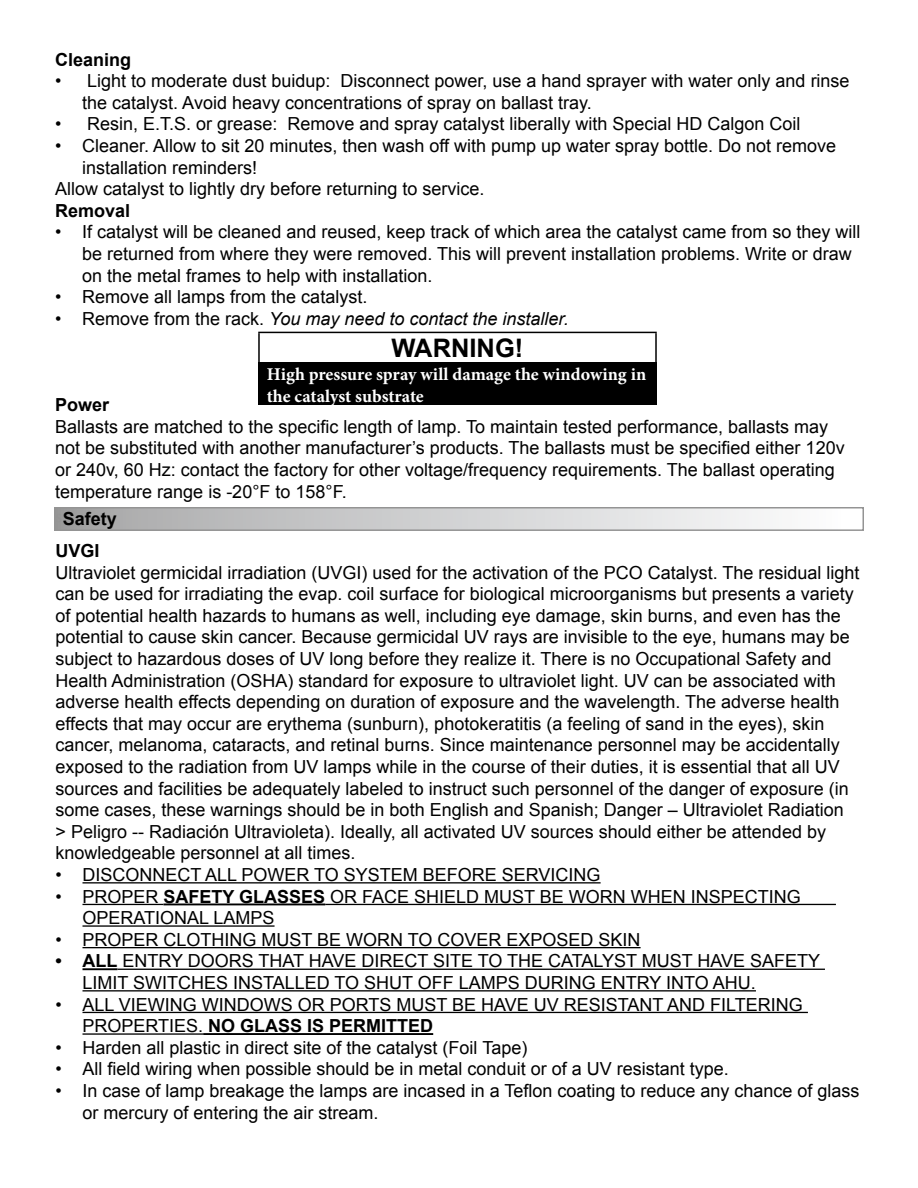
<style>
.page{position:relative;width:918px;height:1188px;background:#fff}
.page>*{position:absolute;margin:0;border:0;box-sizing:border-box;transform-origin:0 0}
.t1{font:700 25.5px "Arial";color:#000}
.t2{font:18px/21.6px "Arial";color:#000}
.t3{font:700 18px/21.6px "Minion Pro";color:#fff}
.t4{font:italic 18px "Arial";color:#000}
.t5{font:700 18px "Arial";color:#000}
.s1{font-style:normal}
.s2{font-weight:700}
</style>
<div class="page">
<div style="left:55px;top:508px;width:808px;height:22px;background:linear-gradient(to right,#a4a5a6,#fff)"></div>
<hr style="left:82px;top:882px;width:519px;height:2px;background:#000">
<hr style="left:82px;top:904px;width:82px;height:1px;background:#000">
<hr style="left:164px;top:904px;width:161px;height:1px;background:#000">
<hr style="left:325px;top:904px;width:511px;height:1px;background:#000">
<hr style="left:82px;top:925px;width:193px;height:2px;background:#000">
<hr style="left:82px;top:947px;width:559px;height:1px;background:#000">
<hr style="left:82px;top:968px;width:35px;height:2px;background:#000">
<hr style="left:117px;top:969px;width:708px;height:1px;background:#000">
<hr style="left:82px;top:990px;width:674px;height:2px;background:#000">
<hr style="left:82px;top:1012px;width:726px;height:1px;background:#000">
<hr style="left:82px;top:1033px;width:121px;height:2px;background:#000">
<hr style="left:203px;top:1033px;width:230px;height:2px;background:#000">
<hr style="left:258px;top:332px;width:399px;height:1px;background:#000">
<hr style="left:258px;top:333px;width:2px;height:29px;background:#000">
<hr style="left:655px;top:333px;width:2px;height:29px;background:#000">
<hr style="left:258px;top:362px;width:399px;height:2px;background:#000">
<div style="left:258px;top:363px;width:399px;height:42px;background:#000"></div>
<p class="t5" style="left:55px;top:47px;width:78px">Cleaning</p>
<p class="t2" style="left:82px;top:70px;width:769px;text-indent:-27px">• Light to moderate dust buidup: Disconnect power, use a hand sprayer with water only and rinse the catalyst. Avoid heavy concentrations of spray on ballast tray.</p>
<p class="t2" style="left:55px;top:113px;width:747px">• Resin, E.T.S. or grease: Remove and spray catalyst liberally with Special HD Calgon Coil</p>
<p class="t2" style="left:55px;top:135px;width:783px">• Cleaner. Allow to sit 20 minutes, then wash off with pump up water spray bottle. Do not remove</p>
<p class="t2" style="left:82px;top:157px;width:177px">installation reminders!</p>
<p class="t2" style="left:55px;top:178px;width:431px">Allow catalyst to lightly dry before returning to service.</p>
<p class="t5" style="left:55px;top:198px;width:77px">Removal</p>
<p class="t2" style="left:82px;top:221px;width:780px;text-indent:-27px">• If catalyst will be cleaned and reused, keep track of which area the catalyst came from so they will be returned from where they were removed. This will prevent installation problems. Write or draw on the metal frames to help with installation.</p>
<p class="t2" style="left:55px;top:286px;width:314px">• Remove all lamps from the catalyst.</p>
<p class="t4" style="left:55px;top:307px;width:515px"><span class="s1">• Remove from the rack.</span> You may need to contact the installer.</p>
<h1 class="t1" style="left:392px;top:331px;width:133px">WARNING!</h1>
<p class="t3" style="left:267px;top:364px;width:381px">High pressure spray will damage the windowing in the catalyst substrate</p>
<p class="t5" style="left:55px;top:393px;width:56px">Power</p>
<p class="t2" style="left:55px;top:416px;width:791px">Ballasts are matched to the specific length of lamp. To maintain tested performance, ballasts may not be substituted with another manufacturer’s products. The ballasts must be specified either 120v or 240v, 60 Hz: contact the factory for other voltage/frequency requirements. The ballast operating temperature range is -20°F to 158°F.</p>
<p class="t5" style="left:56px;top:507px;width:63px"><sup>s</sup>Safety</p>
<p class="t5" style="left:56px;top:539px;width:46px">UVGI</p>
<p class="t2" style="left:56px;top:562px;width:805px">Ultraviolet germicidal irradiation (UVGI) used for the activation of the PCO Catalyst. The residual light can be used for irradiating the evap. coil surface for biological microorganisms but presents a variety of potential health hazards to humans as well, including eye damage, skin burns, and even has the potential to cause skin cancer. Because germicidal UV rays are invisible to the eye, humans may be subject to hazardous doses of UV long before they realize it. There is no Occupational Safety and Health Administration (OSHA) standard for exposure to ultraviolet light. UV can be associated with adverse health effects depending on duration of exposure and the wavelength. The adverse health effects that may occur are erythema (sunburn), photokeratitis (a feeling of sand in the eyes), skin cancer, melanoma, cataracts, and retinal burns. Since maintenance personnel may be accidentally exposed to the radiation from UV lamps while in the course of their duties, it is essential that all UV sources and facilities be adequately labeled to instruct such personnel of the danger of exposure (in some cases, these warnings should be in both English and Spanish; Danger – Ultraviolet Radiation<br>&gt; Peligro -- Radiación Ultravioleta). Ideally, all activated UV sources should either be attended by knowledgeable personnel at all times.</p>
<p class="t2" style="left:56px;top:864px;width:547px">• DISCONNECT ALL POWER TO SYSTEM BEFORE SERVICING</p>
<p class="t2" style="left:82px;top:886px;width:720px;text-indent:-27px">• PROPER <span class="s2">SAFETY GLASSES</span> OR FACE SHIELD MUST BE WORN WHEN INSPECTING<br>OPERATIONAL LAMPS</p>
<p class="t2" style="left:56px;top:929px;width:587px">• PROPER CLOTHING MUST BE WORN TO COVER EXPOSED SKIN</p>
<p class="t2" style="left:82px;top:950px;width:739px;text-indent:-27px"><span class="s2">• ALL</span> ENTRY DOORS THAT HAVE DIRECT SITE TO THE CATALYST MUST HAVE SAFETY<br>LIMIT SWITCHES INSTALLED TO SHUT OFF LAMPS DURING ENTRY INTO AHU.</p>
<p class="t2" style="left:82px;top:994px;width:722px;text-indent:-27px">• ALL VIEWING WINDOWS OR PORTS MUST BE HAVE UV RESISTANT AND FILTERING<br>PROPERTIES. <span class="s2">NO GLASS IS PERMITTED</span></p>
<p class="t2" style="left:55px;top:1037px;width:473px">• Harden all plastic in direct site of the catalyst (Foil Tape)</p>
<p class="t2" style="left:55px;top:1058px;width:675px">• All field wiring when possible should be in metal conduit or of a UV resistant type.</p>
<p class="t2" style="left:82px;top:1080px;width:779px;text-indent:-27px">• In case of lamp breakage the lamps are incased in a Teflon coating to reduce any chance of glass or mercury of entering the air stream.</p>
</div>
